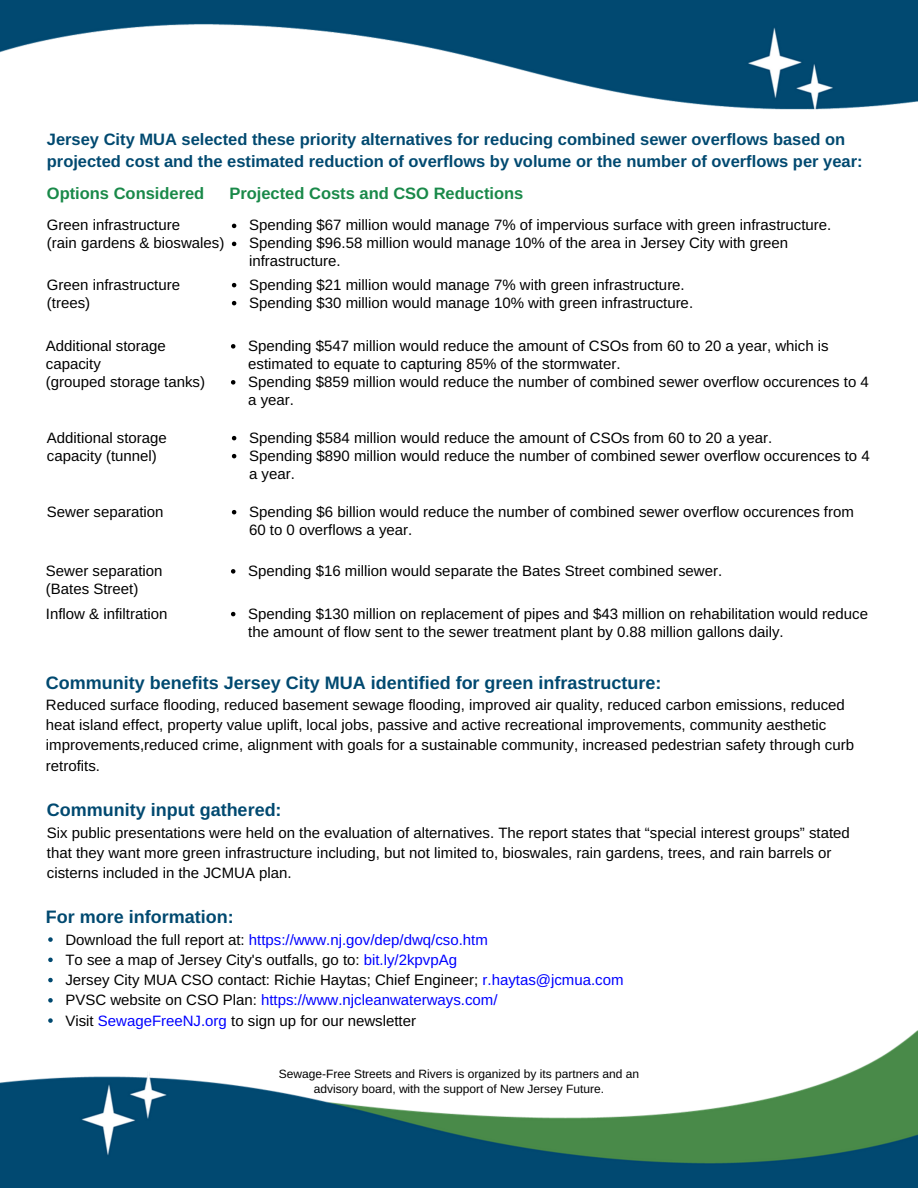
<style>
.page{position:relative;width:918px;height:1188px;background:#fff}
.page>*{position:absolute;margin:0;border:0;box-sizing:border-box;transform-origin:0 0}
.t1{font:700 18px "Arimo";color:#004970}
.t2{font:700 16.5px/22.5px "Arimo";color:#004970}
.t3{font:700 16.5px "Arimo";color:#198949}
.t4{font:15px/18px "Arimo";color:#000}
.t5{font:12px/14.7px "Arimo";color:#000;text-align:center}
.s1{color:#00f}
</style>
<div class="page">
<img style="left:0;top:0;width:918px;height:110px">
<svg style="left:232px;top:224px;width:4px;height:4px"></svg>
<svg style="left:232px;top:242px;width:4px;height:4px"></svg>
<svg style="left:232px;top:283px;width:4px;height:4px"></svg>
<svg style="left:232px;top:301px;width:4px;height:4px"></svg>
<svg style="left:232px;top:436px;width:4px;height:4px"></svg>
<svg style="left:232px;top:454px;width:4px;height:4px"></svg>
<svg style="left:232px;top:510px;width:4px;height:4px"></svg>
<svg style="left:231px;top:344px;width:4px;height:5px"></svg>
<svg style="left:231px;top:380px;width:4px;height:5px"></svg>
<img style="left:0;top:1030px;width:918px;height:158px">
<svg style="left:48px;top:937px;width:5px;height:5px"></svg>
<svg style="left:48px;top:958px;width:5px;height:4px"></svg>
<svg style="left:48px;top:978px;width:5px;height:4px"></svg>
<svg style="left:48px;top:998px;width:5px;height:5px"></svg>
<svg style="left:48px;top:1018px;width:5px;height:5px"></svg>
<svg style="left:231px;top:569px;width:4px;height:5px"></svg>
<svg style="left:231px;top:612px;width:4px;height:4px"></svg>
<p class="t2" style="left:47px;top:128px;width:817px">Jersey City MUA selected these priority alternatives for reducing combined sewer overflows based on projected cost and the estimated reduction of overflows by volume or the number of overflows per year:</p>
<p class="t3" style="left:47px;top:184px;width:159px">Options Considered</p>
<p class="t3" style="left:229px;top:184px;width:295px">Projected Costs and CSO Reductions</p>
<p class="t4" style="left:47px;top:216px;width:179px">Green infrastructure<br>(rain gardens &amp; bioswales)</p>
<p class="t4" style="left:47px;top:275px;width:135px">Green infrastructure (trees)</p>
<p class="t4" style="left:249px;top:216px;width:584px">Spending $67 million would manage 7% of impervious surface with green infrastructure.<br>Spending $96.58 million would manage 10% of the area in Jersey City with green infrastructure.</p>
<p class="t4" style="left:249px;top:275px;width:446px">Spending $21 million would manage 7% with green infrastructure.<br>Spending $30 million would manage 10% with green infrastructure.</p>
<p class="t4" style="left:46px;top:337px;width:161px">Additional storage capacity<br>(grouped storage tanks)</p>
<p class="t4" style="left:248px;top:337px;width:622px">Spending $547 million would reduce the amount of CSOs from 60 to 20 a year, which is estimated to equate to capturing 85% of the stormwater.<br>Spending $859 million would reduce the number of combined sewer overflow occurences to 4 a year.</p>
<p class="t4" style="left:47px;top:428px;width:121px">Additional storage capacity (tunnel)</p>
<p class="t4" style="left:47px;top:502px;width:118px">Sewer separation</p>
<p class="t4" style="left:249px;top:428px;width:622px">Spending $584 million would reduce the amount of CSOs from 60 to 20 a year.<br>Spending $890 million would reduce the number of combined sewer overflow occurences to 4 a year.</p>
<p class="t4" style="left:249px;top:502px;width:606px">Spending $6 billion would reduce the number of combined sewer overflow occurences from<br>60 to 0 overflows a year.</p>
<p class="t4" style="left:46px;top:562px;width:118px">Sewer separation (Bates Street)</p>
<p class="t4" style="left:248px;top:562px;width:476px">Spending $16 million would separate the Bates Street combined sewer.</p>
<p class="t4" style="left:46px;top:604px;width:123px">Inflow &amp; infiltration</p>
<p class="t4" style="left:248px;top:604px;width:621px">Spending $130 million on replacement of pipes and $43 million on rehabilitation would reduce the amount of flow sent to the sewer treatment plant by 0.88 million gallons daily.</p>
<p class="t1" style="left:46px;top:672px;width:617px">Community benefits Jersey City MUA identified for green infrastructure:</p>
<p class="t4" style="left:46px;top:695px;width:810px;line-height:20.2px">Reduced surface flooding, reduced basement sewage flooding, improved air quality, reduced carbon emissions, reduced heat island effect, property value uplift, local jobs, passive and active recreational improvements, community aesthetic improvements,reduced crime, alignment with goals for a sustainable community, increased pedestrian safety through curb retrofits.</p>
<p class="t1" style="left:47px;top:800px;width:236px">Community input gathered:</p>
<p class="t4" style="left:47px;top:822px;width:804px;line-height:20.2px">Six public presentations were held on the evaluation of alternatives. The report states that “special interest groups” stated that they want more green infrastructure including, but not limited to, bioswales, rain gardens, trees, and rain barrels or cisterns included in the JCMUA plan.</p>
<p class="t1" style="left:46px;top:906px;width:189px">For more information:</p>
<p class="t4" style="left:65px;top:929px;width:560px;line-height:20.2px">Download the full report at: <span class="s1">https://www.nj.gov/dep/dwq/cso.htm<br></span>To see a map of Jersey City's outfalls, go to: <span class="s1">bit.ly/2kpvpAg<br></span>Jersey City MUA CSO contact: Richie Haytas; Chief Engineer; <span class="s1">r.haytas@jcmua.com </span>PVSC website on CSO Plan: <span class="s1">https://www.njcleanwaterways.com/<br></span>Visit <span class="s1">SewageFreeNJ.org</span> to sign up for our newsletter</p>
<p class="t5" style="left:279px;top:1067px;width:362px">Sewage-Free Streets and Rivers is organized by its partners and an advisory board, with the support of New Jersey Future.</p>
</div>
